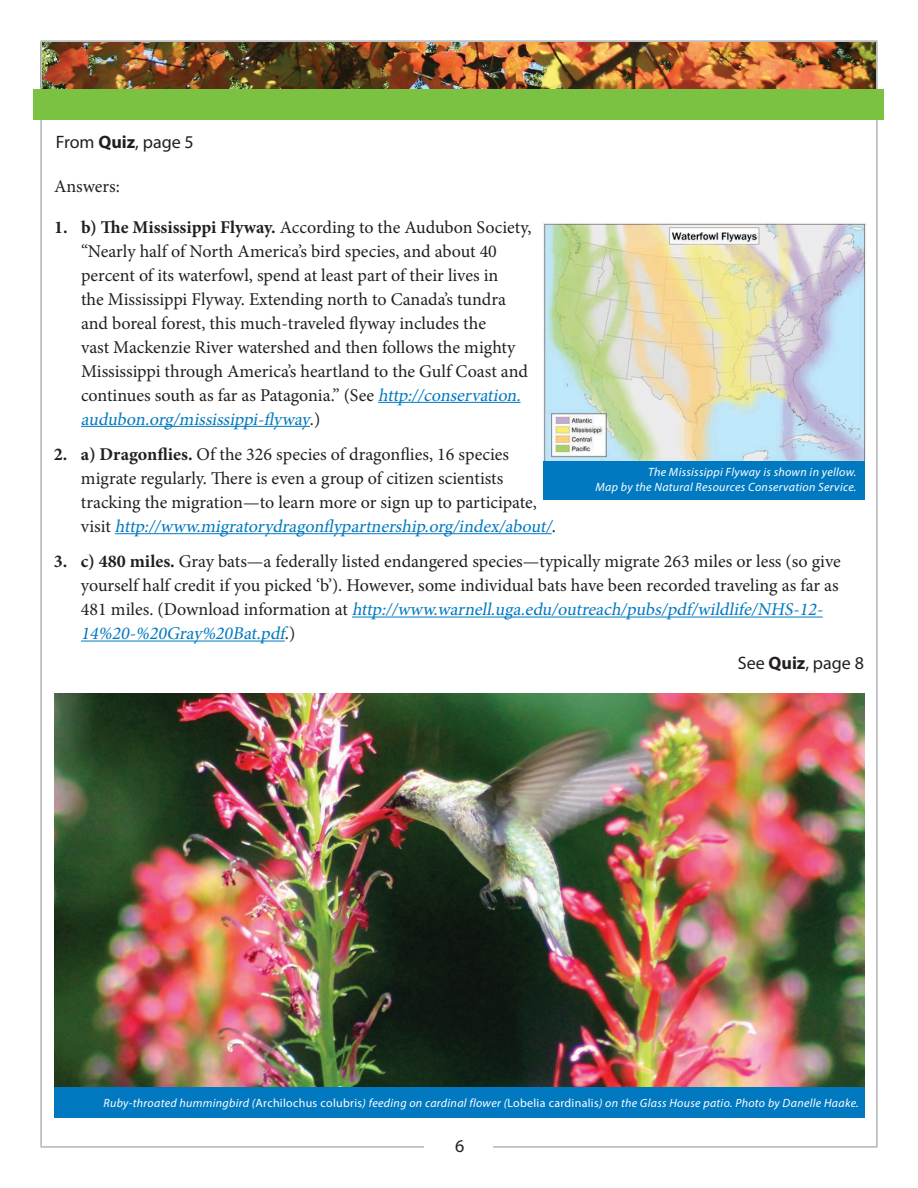
<style>
.page{position:relative;width:918px;height:1188px;background:#fff}
.page>*{position:absolute;margin:0;border:0;box-sizing:border-box;transform-origin:0 0}
.t1{font:18px/24px "Minion Pro";color:#231f20}
.t2{font:18px "Myriad Pro";color:#231f20}
.t3{font:italic 12px/14.4px "Myriad Pro";letter-spacing:.025em;color:#fff;text-align:right}
.s1{font-weight:700}
.s2{font-style:italic;color:#0079c1}
.s3{font-style:normal}
</style>
<div class="page">
<img style="left:43px;top:43px;width:832px;height:46px">
<div style="left:34px;top:89px;width:850px;height:31px;background:#7bc142"></div>
<hr style="left:378px;top:402px;width:143px;height:1px;background:#0079c1">
<hr style="left:81px;top:426px;width:229px;height:1px;background:#0079c1">
<hr style="left:115px;top:533px;width:437px;height:1px;background:#0079c1">
<hr style="left:352px;top:617px;width:471px;height:1px;background:#0079c1">
<hr style="left:81px;top:641px;width:204px;height:1px;background:#0079c1">
<img style="left:55px;top:693px;width:810px;height:394px">
<div style="left:55px;top:1087px;width:810px;height:31px;background:#0079c1"></div>
<img style="left:542px;top:222px;width:324px;height:240px">
<div style="left:543px;top:461px;width:322px;height:39px;background:#0079c1"></div>
<p class="t2" style="left:56px;top:131px;width:140px">From <span class="s1">Quiz</span>, page 5</p>
<p class="t1" style="left:54px;top:175px;width:67px">Answers:</p>
<p class="t1" style="left:81px;top:215px;width:452px;text-indent:-27px"><span class="s1">1. b) The Mississippi Flyway.</span> According to the Audubon Society, “Nearly half of North America’s bird species, and about 40 percent of its waterfowl, spend at least part of their lives in<br>the Mississippi Flyway. Extending north to Canada’s tundra and boreal forest, this much-traveled flyway includes the<br>vast Mackenzie River watershed and then follows the mighty Mississippi through America’s heartland to the Gulf Coast and continues south as far as Patagonia.” (See <span class="s2">http://conservation. audubon.org/mississippi-flyway</span>. )</p>
<p class="t1" style="left:81px;top:442px;width:476px;text-indent:-27px"><span class="s1">2. a) Dragonflies.</span> Of the 326 species of dragonflies, 16 species migrate regularly. There is even a group of citizen scientists tracking the migration—to learn more or sign up to participate,<br>v i s i t <span class="s2">http://www.migratorydragonflypartnership.org/index/about/</span>.</p>
<p class="t1" style="left:81px;top:550px;width:761px;text-indent:-27px"><span class="s1">3. c) 480 miles.</span> Gray bats—a federally listed endangered species—typically migrate 263 miles or less (so give yourself half credit if you picked ‘b’). However, some individual bats have been recorded traveling as far as 4 8 1 m i l e s . ( D o w n l o a d i n fo r m a t i o n a t <span class="s2">http://www.warnell.uga.edu/outreach/pubs/pdf/wildlife/NHS-12- 14%20-%20Gray%20Bat.pdf</span>. )</p>
<p class="t3" style="left:596px;top:465px;width:262px">The Mississippi Flyway is shown in yellow.<br>Map by the Natural Resources Conservation Service.</p>
<p class="t2" style="left:738px;top:652px;width:128px">See <span class="s1">Quiz</span>, page 8</p>
<p class="t3" style="left:104px;top:1095px;width:757px">Ruby-throated hummingbird (<span class="s3">Archilochus colubris</span>) feeding on cardinal flower (<span class="s3">Lobelia cardinalis</span>) on the Glass House patio. Photo by Danelle Haake.</p>
<p class="t2" style="left:455px;top:1135px;width:11px">6</p>
</div>
